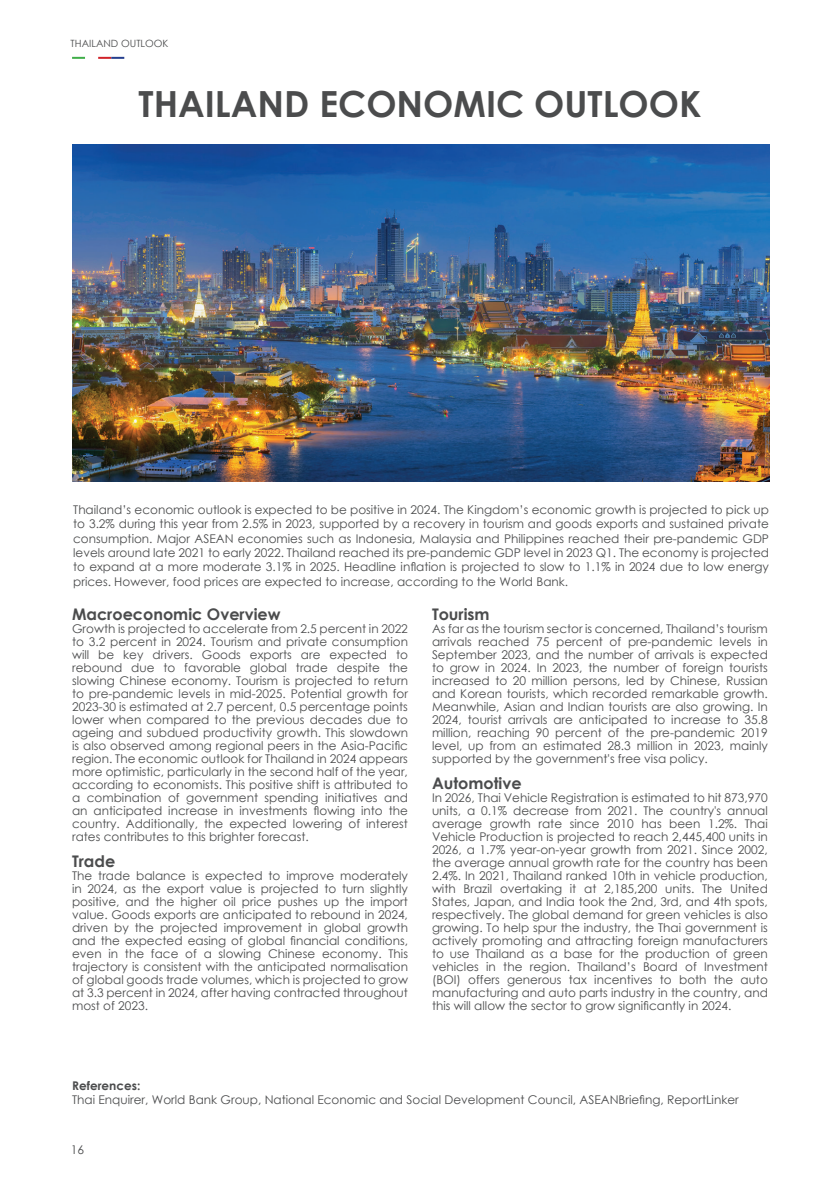
<style>
.page{position:relative;width:840px;height:1191px;background:#fff}
.page>*{position:absolute;margin:0;border:0;box-sizing:border-box;transform-origin:0 0}
.t1{font:700 36px "Century Gothic";color:#4b4c4d}
.t2{font:700 16px "Century Gothic";color:#4b4c4d}
.t3{font:12px/13px "Century Gothic";color:#4b4c4d;text-align:justify}
.t4{font:700 12px "Century Gothic";color:#4b4c4d}
.t5{font:10px "Century Gothic";color:#4b4c4d}
</style>
<div class="page">
<svg style="left:72px;top:57px;width:52px;height:2px"></svg>
<img style="left:72px;top:145px;width:697px;height:336px">
<p class="t5" style="left:71px;top:37px;width:99px">THAILAND OUTLOOK</p>
<h1 class="t1" style="left:138px;top:76px;width:564px">THAILAND ECONOMIC OUTLOOK</h1>
<p class="t3" style="left:73px;top:502px;width:697px;line-height:14.4px">Thailand’s economic outlook is expected to be positive in 2024. The Kingdom’s economic growth is projected to pick up to 3.2% during this year from 2.5% in 2023, supported by a recovery in tourism and goods exports and sustained private consumption. Major ASEAN economies such as Indonesia, Malaysia and Philippines reached their pre-pandemic GDP levels around late 2021 to early 2022. Thailand reached its pre-pandemic GDP level in 2023 Q1. The economy is projected to expand at a more moderate 3.1% in 2025. Headline inflation is projected to slow to 1.1% in 2024 due to low energy prices. However, food prices are expected to increase, according to the World Bank.</p>
<h2 class="t2" style="left:72px;top:602px;width:210px">Macroeconomic Overview</h2>
<p class="t3" style="left:72px;top:622px;width:337px">Growth is projected to accelerate from 2.5 percent in 2022 to 3.2 percent in 2024. Tourism and private consumption will be key drivers. Goods exports are expected to rebound due to favorable global trade despite the slowing Chinese economy. Tourism is projected to return to pre-pandemic levels in mid-2025. Potential growth for 2023-30 is estimated at 2.7 percent, 0.5 percentage points lower when compared to the previous decades due to ageing and subdued productivity growth. This slowdown is also observed among regional peers in the Asia-Pacific region. The economic outlook for Thailand in 2024 appears more optimistic, particularly in the second half of the year, according to economists. This positive shift is attributed to a combination of government spending initiatives and an anticipated increase in investments flowing into the country. Additionally, the expected lowering of interest rates contributes to this brighter forecast.</p>
<h2 class="t2" style="left:72px;top:849px;width:45px">Trade</h2>
<p class="t3" style="left:72px;top:869px;width:337px">The trade balance is expected to improve moderately in 2024, as the export value is projected to turn slightly positive, and the higher oil price pushes up the import value. Goods exports are anticipated to rebound in 2024, driven by the projected improvement in global growth and the expected easing of global financial conditions, even in the face of a slowing Chinese economy. This trajectory is consistent with the anticipated normalisation of global goods trade volumes, which is projected to grow at 3.3 percent in 2024, after having contracted throughout most of 2023.</p>
<h2 class="t2" style="left:432px;top:602px;width:59px">Tourism</h2>
<p class="t3" style="left:432px;top:622px;width:337px">As far as the tourism sector is concerned, Thailand’s tourism arrivals reached 75 percent of pre-pandemic levels in September 2023, and the number of arrivals is expected to grow in 2024. In 2023, the number of foreign tourists increased to 20 million persons, led by Chinese, Russian and Korean tourists, which recorded remarkable growth.<br>Meanwhile, Asian and Indian tourists are also growing. In 2024, tourist arrivals are anticipated to increase to 35.8 million, reaching 90 percent of the pre-pandemic 2019 level, up from an estimated 28.3 million in 2023, mainly supported by the government's free visa policy.</p>
<h2 class="t2" style="left:432px;top:771px;width:91px">Automotive</h2>
<p class="t3" style="left:432px;top:791px;width:337px">In 2026, Thai Vehicle Registration is estimated to hit 873,970 units, a 0.1% decrease from 2021. The country's annual average growth rate since 2010 has been 1.2%. Thai Vehicle Production is projected to reach 2,445,400 units in 2026, a 1.7% year-on-year growth from 2021. Since 2002, the average annual growth rate for the country has been 2.4%. In 2021, Thailand ranked 10th in vehicle production, with Brazil overtaking it at 2,185,200 units. The United States, Japan, and India took the 2nd, 3rd, and 4th spots, respectively. The global demand for green vehicles is also growing. To help spur the industry, the Thai government is actively promoting and attracting foreign manufacturers to use Thailand as a base for the production of green vehicles in the region. Thailand’s Board of Investment (BOI) offers generous tax incentives to both the auto manufacturing and auto parts industry in the country, and this will allow the sector to grow significantly in 2024.</p>
<p class="t4" style="left:72px;top:1076px;width:70px">References:</p>
<p class="t3" style="left:72px;top:1093px;width:667px">Thai Enquirer, World Bank Group, National Economic and Social Development Council, ASEANBriefing, ReportLinker</p>
<p class="t3" style="left:71px;top:1142px;width:15px">16</p>
</div>
